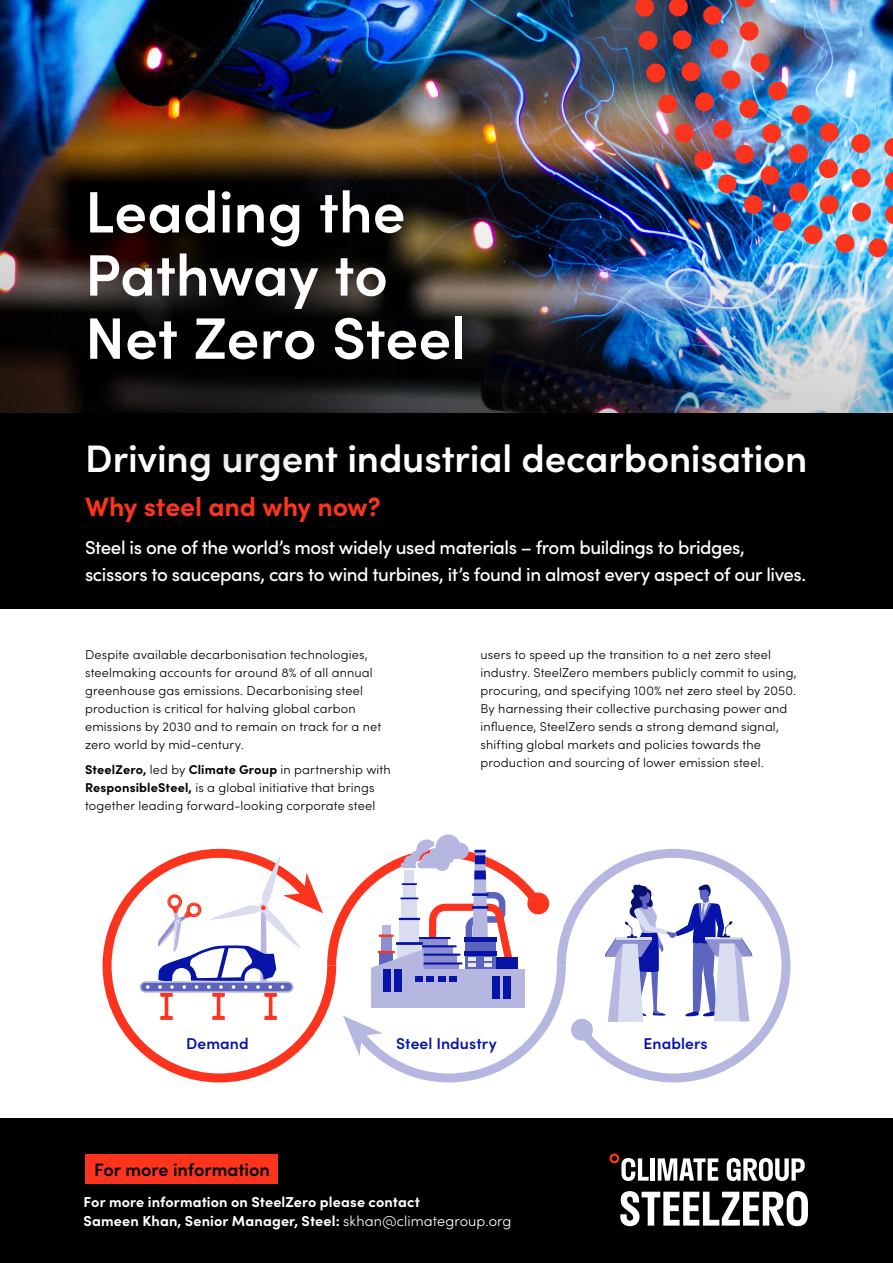
<style>
.page{position:relative;width:893px;height:1263px;background:#fff}
.page>*{position:absolute;margin:0;border:0;box-sizing:border-box;transform-origin:0 0}
.t1{font:600 58.5px/63.2px "Sofia Pro";letter-spacing:-.005em;color:#fff}
.t2{font:600 38.4px "Sofia Pro";letter-spacing:-.005em;color:#fff}
.t3{font:700 26.55px "Sofia Pro";letter-spacing:-.005em;color:#fc341e}
.Intro{font:500 18.75px/27px "Sofia Pro";letter-spacing:-.025em;color:#fff}
.BODY{font:600 18px "Sofia Pro";letter-spacing:-.005em;color:#000}
.Info1{font:600 15.75px "Sofia Pro";letter-spacing:.005em;color:#0814a8}
.Body{font:700 14.4px/19.2px "Sofia Pro";letter-spacing:.01em;color:#fff}
.Body-2{font:300 12.75px/18px "Sofia Pro";letter-spacing:.01em;color:#000}
.s1{font-weight:700}
.s2{font-weight:300}
</style>
<div class="page">
<img style="left:0;top:0;width:635px;height:93px">
<img style="left:0;top:93px;width:893px;height:320px">
<div style="left:0;top:413px;width:893px;height:196px;background:#000"></div>
<img style="left:635px;top:0;width:258px;height:257px">
<img style="left:669px;top:0;width:224px;height:224px">
<img style="left:703px;top:0;width:190px;height:190px">
<svg style="left:570px;top:848px;width:221px;height:235px"></svg>
<svg style="left:102px;top:866px;width:56px;height:199px"></svg>
<div style="left:571px;top:1019px;width:22px;height:21px;background:#b6b7e1;border-radius:50%"></div>
<svg style="left:140px;top:981px;width:154px;height:12px"></svg>
<div style="left:141px;top:983px;width:151px;height:8px;background:#5d64be;border-radius:4px"></div>
<svg style="left:146px;top:985px;width:4px;height:4px"></svg>
<svg style="left:158px;top:834px;width:412px;height:249px"></svg>
<div style="left:503px;top:976px;width:8px;height:22px;background:#0814a8"></div>
<div style="left:492px;top:976px;width:8px;height:22px;background:#0814a8"></div>
<div style="left:426px;top:976px;width:8px;height:6px;background:#0814a8"></div>
<div style="left:416px;top:976px;width:7px;height:6px;background:#0814a8"></div>
<div style="left:449px;top:976px;width:8px;height:6px;background:#0814a8"></div>
<div style="left:439px;top:976px;width:7px;height:6px;background:#0814a8"></div>
<div style="left:394px;top:969px;width:8px;height:23px;background:#0814a8"></div>
<div style="left:384px;top:969px;width:7px;height:23px;background:#0814a8"></div>
<svg style="left:60px;top:111px;width:362px;height:363px;background:#18100a"></svg>
<div style="left:0;top:1118px;width:893px;height:145px;background:#000"></div>
<div style="left:86px;top:1154px;width:192px;height:30px;background:#fc341e"></div>
<hr style="left:651px;top:1158px;width:4px;height:22px;background:#fff">
<svg style="left:658px;top:1158px;width:60px;height:22px"></svg>
<svg style="left:727px;top:1158px;width:78px;height:23px"></svg>
<svg style="left:609px;top:1153px;width:40px;height:28px"></svg>
<svg style="left:620px;top:1191px;width:188px;height:35px"></svg>
<h2 class="t1" style="left:85px;top:176px;width:383px">Leading the<br>Pathway to<br>Net Zero Steel</h2>
<h1 class="t2" style="left:85px;top:430px;width:724px">Driving urgent industrial decarbonisation</h1>
<h1 class="t3" style="left:85px;top:486px;width:297px">Why steel and why now?</h1>
<p class="Intro" style="left:85px;top:532px;width:723px">Steel is one of the world’s most widely used materials – from buildings to bridges, scissors to saucepans, cars to wind turbines, it’s found in almost every aspect of our lives.</p>
<p class="Body-2" style="left:85px;top:645px;width:298px">Despite available decarbonisation technologies, steelmaking accounts for around 8% of all annual greenhouse gas emissions. Decarbonising steel production is critical for halving global carbon emissions by 2030 and to remain on track for a net zero world by mid-century.</p>
<p class="Body-2" style="left:85px;top:759px;width:307px"><span class="s1">SteelZero,</span> led by <span class="s1">Climate Group</span> in partnership with<br><span class="s1">ResponsibleSteel,</span> is a global initiative that brings together leading forward-looking corporate steel</p>
<p class="Body-2" style="left:480px;top:645px;width:318px">users to speed up the transition to a net zero steel industry. SteelZero members publicly commit to using, procuring, and specifying 100% net zero steel by 2050.<br>By harnessing their collective purchasing power and influence, SteelZero sends a strong demand signal, shifting global markets and policies towards the production and sourcing of lower emission steel.</p>
<p class="Info1" style="left:186px;top:1032px;width:64px">Demand</p>
<p class="Info1" style="left:396px;top:1032px;width:102px">Steel Industry</p>
<p class="Info1" style="left:644px;top:1032px;width:66px">Enablers</p>
<p class="BODY" style="left:94px;top:1156px;width:177px">For more information</p>
<p class="Body" style="left:84px;top:1191px;width:429px">For more information on SteelZero please contact<br>Sameen Khan, Senior Manager, Steel: <span class="s2">skhan@climategroup.org</span></p>
</div>
